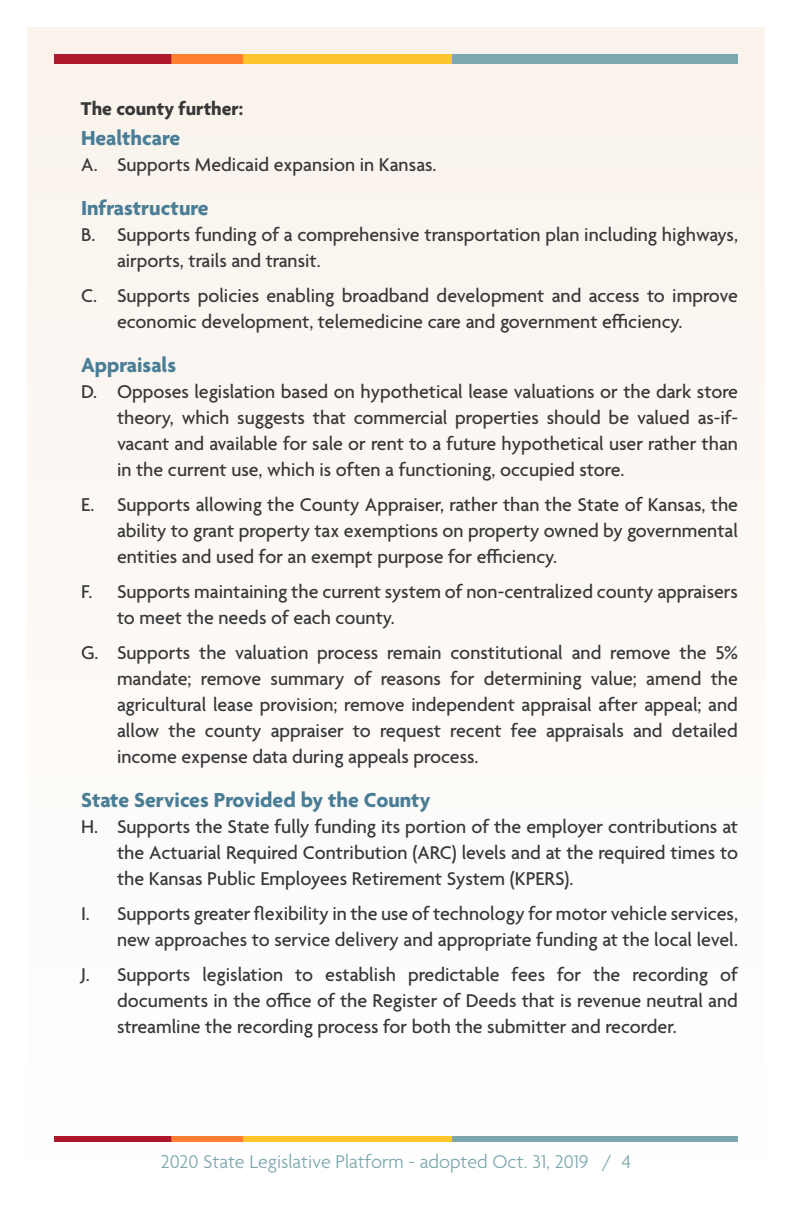
<style>
.page{position:relative;width:792px;height:1224px;background:#fff}
.page>*{position:absolute;margin:0;border:0;box-sizing:border-box;transform-origin:0 0}
.Blue_subhead{font:700 22px "Agenda";color:#4a7e96}
.t1{font:500 20px/26px "Agenda";color:#383839;text-align:justify}
.t2{font:300 20px "Agenda";color:#7ca7ae}
.body_copy_3{font:700 20px "Agenda";color:#383839}
</style>
<div class="page">
<div style="left:27px;top:27px;width:738px;height:1170px;background:#fcf9f5"></div>
<div style="left:54px;top:54px;width:118px;height:10px;background:#ae172b"></div>
<div style="left:238px;top:54px;width:221px;height:10px;background:#ffc52d"></div>
<div style="left:452px;top:54px;width:286px;height:10px;background:#7ca7ae"></div>
<div style="left:171px;top:54px;width:72px;height:10px;background:#ff7e30"></div>
<div style="left:54px;top:1136px;width:118px;height:6px;background:#ae172b"></div>
<div style="left:238px;top:1136px;width:221px;height:6px;background:#ffc52d"></div>
<div style="left:452px;top:1136px;width:286px;height:6px;background:#7ca7ae"></div>
<div style="left:171px;top:1136px;width:72px;height:6px;background:#ff7e30"></div>
<p class="body_copy_3" style="left:81px;top:98px;width:164px">The county further:</p>
<p class="Blue_subhead" style="left:81px;top:127px;width:101px">Healthcare</p>
<p class="t1" style="left:81px;top:153px;width:357px">A. Supports Medicaid expansion in Kansas.</p>
<p class="Blue_subhead" style="left:81px;top:197px;width:129px">Infrastructure</p>
<p class="t1" style="left:117px;top:223px;width:623px;text-indent:-36px">B. Supports funding of a comprehensive transportation plan including highways, airports, trails and transit.</p>
<p class="t1" style="left:117px;top:284px;width:623px;text-indent:-36px">C. Supports policies enabling broadband development and access to improve economic development, telemedicine care and government efficiency.</p>
<p class="Blue_subhead" style="left:81px;top:354px;width:97px">Appraisals</p>
<p class="t1" style="left:117px;top:380px;width:623px;text-indent:-36px">D. Opposes legislation based on hypothetical lease valuations or the dark store theory, which suggests that commercial properties should be valued as-if&shy;vacant and available for sale or rent to a future hypothetical user rather than in the current use, which is often a functioning, occupied store.</p>
<p class="t1" style="left:117px;top:493px;width:623px;text-indent:-36px">E. Supports allowing the County Appraiser, rather than the State of Kansas, the ability to grant property tax exemptions on property owned by governmental entities and used for an exempt purpose for efficiency.</p>
<p class="t1" style="left:117px;top:580px;width:622px;text-indent:-36px">F. Supports maintaining the current system of non-centralized county appraisers to meet the needs of each county.</p>
<p class="t1" style="left:117px;top:641px;width:623px;text-indent:-36px">G. Supports the valuation process remain constitutional and remove the 5% mandate; remove summary of reasons for determining value; amend the agricultural lease provision; remove independent appraisal after appeal; and allow the county appraiser to request recent fee appraisals and detailed income expense data during appeals process.</p>
<p class="Blue_subhead" style="left:81px;top:789px;width:351px">State Services Provided by the County</p>
<p class="t1" style="left:117px;top:815px;width:623px;text-indent:-36px">H. Supports the State fully funding its portion of the employer contributions at the Actuarial Required Contribution (ARC) levels and at the required times to the Kansas Public Employees Retirement System (KPERS).</p>
<p class="t1" style="left:81px;top:902px;width:659px;text-align:right">I. Supports greater flexibility in the use of technology for motor vehicle services, new approaches to service delivery and appropriate funding at the local level.</p>
<p class="t1" style="left:117px;top:963px;width:622px;text-indent:-36px">J. Supports legislation to establish predictable fees for the recording of documents in the office of the Register of Deeds that is revenue neutral and streamline the recording process for both the submitter and recorder.</p>
<p class="t2" style="left:161px;top:1151px;width:472px">2020 State Legislative Platform - adopted Oct. 31, 2019 / 4</p>
</div>
